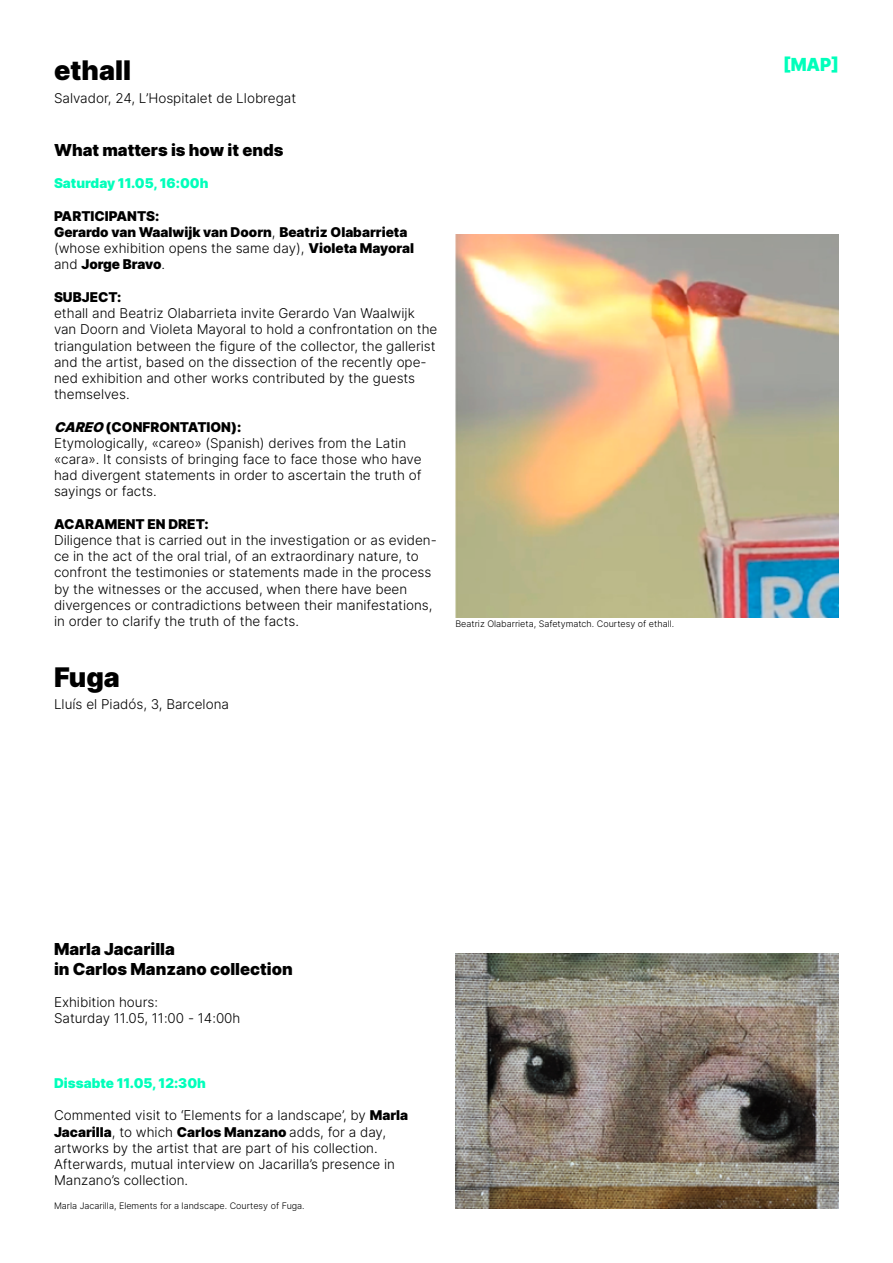
<style>
.page{position:relative;width:893px;height:1263px;background:#fff}
.page>*{position:absolute;margin:0;border:0;box-sizing:border-box;transform-origin:0 0}
.t1{font:900 27px "Inter";color:#000}
.t2{font:900 18px "Inter";color:#0fb;scale:.95 1}
.t3{font:900 16.5px/19.8px "Inter";color:#000}
.t4{font:300 13.5px/16.2px "Inter";color:#000}
.t5{font:900 13.5px/16.2px "Inter";color:#000}
.t6{font:900 13.5px "Inter";color:#0fb}
.t7{font:300 9px "Inter";color:#000}
.s1{font-weight:300}
.s2{font-weight:900;font-style:italic}
.s3{font-weight:900}
</style>
<div class="page">
<img style="left:455px;top:953px;width:384px;height:256px">
<img style="left:455px;top:234px;width:384px;height:384px">
<h1 class="t1" style="left:54px;top:51px;width:78px">ethall</h1>
<p class="t4" style="left:54px;top:89px;width:244px">Salvador, 24, L’Hospitalet de Llobregat</p>
<p class="t3" style="left:54px;top:140px;width:231px">What matters is how it ends</p>
<p class="t6" style="left:54px;top:174px;width:156px">Saturday 11.05, 16:00h</p>
<p class="t5" style="left:54px;top:208px;width:361px">PARTICIPANTS:<br>Gerardo van Waalwijk van Doorn<span class="s1">,</span> Beatriz Olabarrieta <span class="s1">(whose exhibition opens the same day),</span> Violeta Mayoral <span class="s1">and</span> Jorge Bravo<span class="s1">.</span></p>
<p class="t5" style="left:54px;top:289px;width:69px">SUBJECT:</p>
<p class="t4" style="left:54px;top:305px;width:385px">ethall and Beatriz Olabarrieta invite Gerardo Van Waalwijk van Doorn and Violeta Mayoral to hold a confrontation on the triangulation between the figure of the collector, the gallerist and the artist, based on the dissection of the recently ope&shy;ned exhibition and other works contributed by the guests themselves.</p>
<p class="t4" style="left:54px;top:418px;width:369px"><span class="s2">CAREO</span> <span class="s3">(CONFRONTATION):<br></span>Etymologically, «careo» (Spanish) derives from the Latin «cara». It consists of bringing face to face those who have had divergent statements in order to ascertain the truth of sayings or facts.</p>
<p class="t5" style="left:54px;top:515px;width:156px">ACARAMENT EN DRET:</p>
<p class="t4" style="left:54px;top:532px;width:384px">Diligence that is carried out in the investigation or as eviden&shy;ce in the act of the oral trial, of an extraordinary nature, to confront the testimonies or statements made in the process by the witnesses or the accused, when there have been divergences or contradictions between their manifestations, in order to clarify the truth of the facts.</p>
<h1 class="t1" style="left:54px;top:657px;width:67px">Fuga</h1>
<p class="t4" style="left:54px;top:696px;width:177px">Lluís el Piadós, 3, Barcelona</p>
<p class="t7" style="left:455px;top:617px;width:220px">Beatriz Olabarrieta, Safetymatch. Courtesy of ethall.</p>
<p class="t3" style="left:54px;top:938px;width:240px">Marla Jacarilla<br>in Carlos Manzano collection</p>
<p class="t4" style="left:54px;top:993px;width:188px">Exhibition hours:<br>Saturday 11.05, 11:00 - 14:00h</p>
<p class="t6" style="left:54px;top:1073px;width:153px">Dissabte 11.05, 12:30h</p>
<p class="t4" style="left:54px;top:1107px;width:356px">Commented visit to ‘Elements for a landscape’, by <span class="s3">Marla Jacarilla</span>, to which <span class="s3">Carlos Manzano</span> adds, for a day, artworks by the artist that are part of his collection.<br>Afterwards, mutual interview on Jacarilla’s presence in Manzano’s collection.</p>
<p class="t7" style="left:54px;top:1199px;width:252px">Marla Jacarilla, Elements for a landscape. Courtesy of Fuga.</p>
<h2 class="t2" style="left:783px;top:52px;width:60px">[MAP]</h2>
</div>
